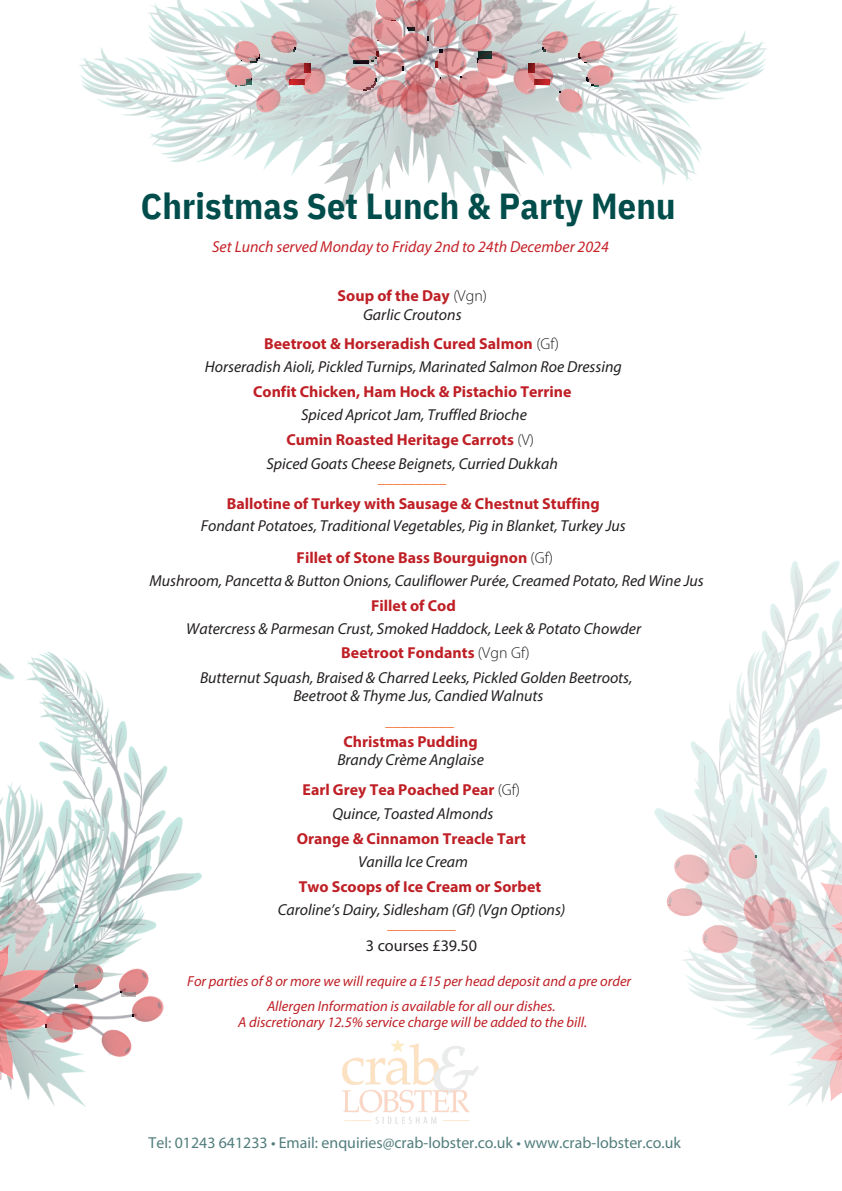
<style>
.page{position:relative;width:842px;height:1191px;background:#fff}
.page>*{position:absolute;margin:0;border:0;box-sizing:border-box;transform-origin:0 0}
.t1{font:700 36.1px "IBM Plex Sans Cond";letter-spacing:.005em;color:#004d4b}
.t2{font:16.2px "Myriad Pro";color:#231f20}
.t3{font:italic 15.9px/18px "Myriad Pro";color:#231f20;text-align:center}
.t4{font:700 15.9px "Myriad Pro";color:#bf2026}
.t5{font:15.9px "Myriad Pro";color:#527d7d}
.t6{font:italic 15.9px "Myriad Pro";color:#c52228}
.t7{font:15.2px "Myriad Pro";color:#f26522}
.t8{font:italic 14.5px "Myriad Pro";color:#bf2026}
.s1{font-weight:700;font-style:normal;color:#bf2026}
.s2{font-weight:300;font-style:normal}
.s3{font-weight:300;color:#231f20}
</style>
<div class="page">
<img style="left:342px;top:1046px;width:137px;height:78px">
<img style="left:79px;top:0;width:688px;height:218px">
<img style="left:243px;top:43px;width:97px;height:74px">
<img style="left:274px;top:89px;width:6px;height:23px">
<img style="left:220px;top:60px;width:54px;height:55px">
<img style="left:226px;top:82px;width:26px;height:4px">
<img style="left:222px;top:35px;width:43px;height:47px">
<img style="left:234px;top:41px;width:26px;height:9px">
<img style="left:234px;top:50px;width:2px;height:13px">
<svg style="left:236px;top:42px;width:24px;height:21px"></svg>
<img style="left:280px;top:87px;width:18px;height:3px">
<img style="left:266px;top:26px;width:74px;height:61px">
<img style="left:271px;top:31px;width:26px;height:9px">
<img style="left:271px;top:40px;width:26px;height:13px">
<svg style="left:273px;top:32px;width:20px;height:8px"></svg>
<img style="left:298px;top:51px;width:42px;height:48px">
<img style="left:323px;top:68px;width:2px;height:26px">
<svg style="left:301px;top:64px;width:22px;height:30px"></svg>
<img style="left:540px;top:87px;width:56px;height:30px">
<img style="left:558px;top:89px;width:6px;height:23px">
<img style="left:564px;top:60px;width:54px;height:55px">
<img style="left:587px;top:82px;width:26px;height:4px">
<img style="left:573px;top:35px;width:44px;height:47px">
<img style="left:579px;top:41px;width:25px;height:9px">
<img style="left:602px;top:50px;width:2px;height:13px">
<img style="left:541px;top:87px;width:18px;height:3px">
<svg style="left:579px;top:42px;width:23px;height:21px"></svg>
<img style="left:540px;top:26px;width:33px;height:61px">
<img style="left:542px;top:31px;width:25px;height:9px">
<img style="left:542px;top:40px;width:25px;height:13px">
<img style="left:540px;top:51px;width:1px;height:48px">
<svg style="left:545px;top:32px;width:21px;height:8px"></svg>
<img style="left:340px;top:0;width:200px;height:188px">
<img style="left:347px;top:87px;width:9px;height:3px">
<img style="left:341px;top:47px;width:15px;height:40px">
<img style="left:343px;top:31px;width:13px;height:43px">
<img style="left:348px;top:54px;width:8px;height:10px">
<img style="left:345px;top:11px;width:11px;height:43px">
<img style="left:371px;top:112px;width:23px;height:1px">
<img style="left:394px;top:112px;width:39px;height:7px">
<img style="left:400px;top:112px;width:14px;height:2px">
<img style="left:414px;top:112px;width:13px;height:2px">
<img style="left:491px;top:46px;width:21px;height:56px">
<img style="left:491px;top:70px;width:16px;height:8px">
<img style="left:491px;top:51px;width:16px;height:19px">
<img style="left:491px;top:19px;width:6px;height:38px">
<svg style="left:502px;top:63px;width:3px;height:9px"></svg>
<div style="left:482px;top:72px;width:18px;height:5px;background:#e99c9e"></div>
<img style="left:0;top:651px;width:459px;height:410px">
<svg style="left:356px;top:0;width:135px;height:112px"></svg>
<img style="left:0;top:794px;width:322px;height:313px">
<img style="left:0;top:811px;width:265px;height:276px">
<img style="left:654px;top:560px;width:188px;height:454px">
<img style="left:729px;top:844px;width:10px;height:34px">
<img style="left:739px;top:844px;width:6px;height:34px">
<img style="left:669px;top:849px;width:45px;height:39px">
<svg style="left:734px;top:846px;width:9px;height:3px"></svg>
<svg style="left:730px;top:852px;width:6px;height:21px"></svg>
<img style="left:674px;top:854px;width:35px;height:29px">
<img style="left:678px;top:854px;width:31px;height:27px">
<svg style="left:676px;top:860px;width:21px;height:21px"></svg>
<svg style="left:667px;top:888px;width:35px;height:28px"></svg>
<div style="left:672px;top:908px;width:21px;height:6px;background:#efbbbc"></div>
<img style="left:738px;top:890px;width:7px;height:2px">
<img style="left:697px;top:892px;width:48px;height:83px">
<img style="left:702px;top:925px;width:24px;height:27px">
<img style="left:704px;top:925px;width:22px;height:23px">
<svg style="left:704px;top:933px;width:4px;height:9px"></svg>
<div style="left:707px;top:945px;width:21px;height:6px;background:#efbbbc"></div>
<img style="left:745px;top:806px;width:97px;height:96px">
<svg style="left:820px;top:881px;width:22px;height:21px"></svg>
<img style="left:726px;top:902px;width:116px;height:204px">
<img style="left:799px;top:1019px;width:11px;height:25px">
<svg style="left:810px;top:992px;width:32px;height:109px"></svg>
<p class="t1" style="left:141px;top:181px;width:536px">Christmas Set Lunch &amp; Party Menu</p>
<p class="t6" style="left:212px;top:240px;width:398px">Set Lunch served Monday to Friday 2nd to 24th December 2024</p>
<p class="t3" style="left:338px;top:287px;width:151px;line-height:19.5px"><span class="s1">Soup of the Day</span> <span class="s2">(Vgn)<br></span>Garlic Croutons</p>
<p class="t4" style="left:264px;top:337px;width:296px">Beetroot &amp; Horseradish Cured Salmon <span class="s3">(Gf)</span></p>
<p class="t3" style="left:205px;top:359px;width:418px">Horseradish Aioli, Pickled Turnips, Marinated Salmon Roe Dressing</p>
<p class="t4" style="left:253px;top:385px;width:320px">Confit Chicken, Ham Hock &amp; Pistachio Terrine</p>
<p class="t3" style="left:301px;top:407px;width:227px">Spiced Apricot Jam, Truffled Brioche</p>
<p class="t4" style="left:286px;top:433px;width:249px">Cumin Roasted Heritage Carrots <span class="s3">(V)</span></p>
<p class="t3" style="left:266px;top:455px;width:293px">Spiced Goats Cheese Beignets, Curried Dukkah</p>
<p class="t7" style="left:378px;top:471px;width:70px">_________</p>
<p class="t3" style="left:201px;top:494px;width:427px;line-height:21.8px"><span class="s1">Ballotine of Turkey with Sausage &amp; Chestnut Stuffing<br></span>Fondant Potatoes, Traditional Vegetables, Pig in Blanket, Turkey Jus</p>
<p class="t4" style="left:297px;top:551px;width:258px">Fillet of Stone Bass Bourguignon <span class="s3">(Gf)</span></p>
<p class="t3" style="left:149px;top:573px;width:556px">Mushroom, Pancetta &amp; Button Onions, Cauliflower Purée, Creamed Potato, Red Wine Jus</p>
<p class="t4" style="left:371px;top:599px;width:86px">Fillet of Cod</p>
<p class="t3" style="left:186px;top:621px;width:456px">Watercress &amp; Parmesan Crust, Smoked Haddock, Leek &amp; Potato Chowder</p>
<p class="t4" style="left:341px;top:645px;width:190px">Beetroot Fondants <span class="s3">(Vgn Gf)</span></p>
<p class="t3" style="left:200px;top:669px;width:434px">Butternut Squash, Braised &amp; Charred Leeks, Pickled Golden Beetroots,</p>
<p class="t3" style="left:293px;top:688px;width:251px">Beetroot &amp; Thyme Jus, Candied Walnuts</p>
<p class="t7" style="left:386px;top:714px;width:70px">_________</p>
<p class="t3" style="left:337px;top:734px;width:148px"><span class="s1">Christmas Pudding<br></span>Brandy Crème Anglaise</p>
<p class="t4" style="left:303px;top:783px;width:219px">Earl Grey Tea Poached Pear <span class="s3">(Gf)</span></p>
<p class="t3" style="left:332px;top:805px;width:162px">Quince, Toasted Almonds</p>
<p class="t4" style="left:297px;top:831px;width:231px">Orange &amp; Cinnamon Treacle Tart</p>
<p class="t3" style="left:358px;top:853px;width:111px">Vanilla Ice Cream</p>
<p class="t4" style="left:299px;top:879px;width:244px">Two Scoops of Ice Cream or Sorbet</p>
<p class="t3" style="left:278px;top:902px;width:289px">Caroline’s Dairy, Sidlesham (Gf) (Vgn Options)</p>
<p class="t7" style="left:387px;top:917px;width:70px">_________</p>
<p class="t2" style="left:366px;top:938px;width:113px">3 courses £39.50</p>
<p class="t8" style="left:187px;top:975px;width:445px">For parties of 8 or more we will require a £15 per head deposit and a pre order</p>
<p class="t8" style="left:267px;top:999px;width:290px">Allergen Information is available for all our dishes.</p>
<p class="t8" style="left:238px;top:1016px;width:350px">A discretionary 12.5% service charge will be added to the bill.</p>
<p class="t5" style="left:149px;top:1135px;width:534px">Tel: 01243 641233 • Email: enquiries@crab-lobster.co.uk • www.crab-lobster.co.uk</p>
</div>
